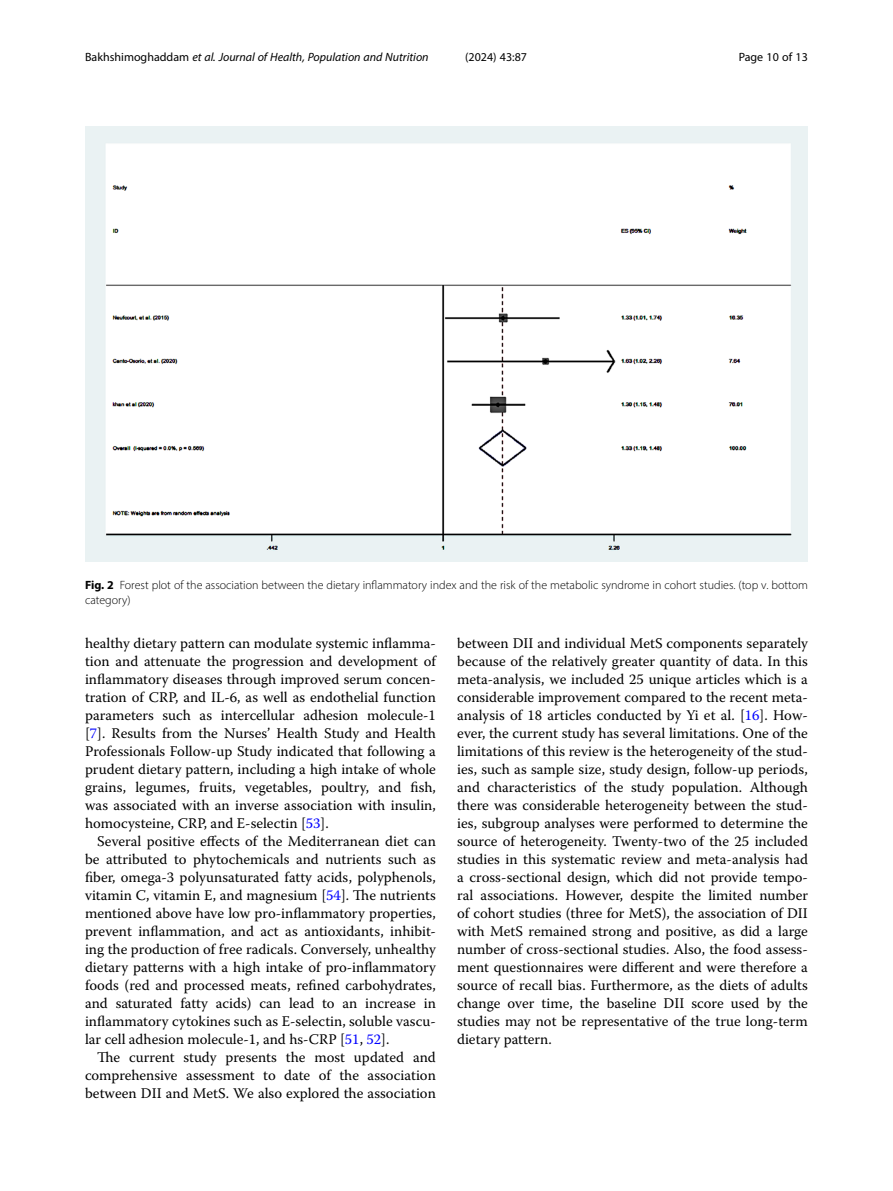
<style>
.page{position:relative;width:893px;height:1191px;background:#fff}
.page>*{position:absolute;margin:0;border:0;box-sizing:border-box;transform-origin:0 0}
.Body_Text_Indent{font:14.7px/18px "Warnock Pro";color:#000;text-align:justify}
.Figure_Caption{font:300 12px/15px "Myriad Pro";color:#000}
.t1{font:italic 12px "Myriad Pro";color:#000}
.t2{font:12px "Myriad Pro";color:#000}
.s1{font-style:normal}
.s2{font-weight:700}
.s3{color:#00f}
</style>
<div class="page">
<img style="left:85px;top:126px;width:723px;height:436px">
<p class="t1" style="left:85px;top:50px;width:345px"><span class="s1">Bakhshimoghaddam</span> et al. Journal of Health, Population and Nutrition</p>
<p class="t2" style="left:465px;top:50px;width:63px">(2024) 43:87</p>
<p class="t2" style="left:739px;top:50px;width:71px">Page 10 of 13</p>
<p class="Figure_Caption" style="left:85px;top:577px;width:724px"><span class="s2">Fig. 2</span> Forest plot of the association between the dietary inflammatory index and the risk of the metabolic syndrome in cohort studies. (top v. bottom category)</p>
<p class="Body_Text_Indent" style="left:85px;top:634px;width:352px">healthy dietary pattern can modulate systemic inflamma&shy;tion and attenuate the progression and development of inflammatory diseases through improved serum concen&shy;tration of CRP, and IL-6, as well as endothelial function parameters such as intercellular adhesion molecule-1 [<span class="s3">7</span>]. Results from the Nurses’ Health Study and Health Professionals Follow-up Study indicated that following a prudent dietary pattern, including a high intake of whole grains, legumes, fruits, vegetables, poultry, and fish, was associated with an inverse association with insulin, homocysteine, CRP, and E-selectin [<span class="s3">53</span>].</p>
<p class="Body_Text_Indent" style="left:85px;top:832px;width:352px;text-indent:12px">Several positive effects of the Mediterranean diet can be attributed to phytochemicals and nutrients such as fiber, omega-3 polyunsaturated fatty acids, polyphenols, vitamin C, vitamin E, and magnesium [<span class="s3">54</span>]. The nutrients mentioned above have low pro-inflammatory properties, prevent inflammation, and act as antioxidants, inhibit&shy;ing the production of free radicals. Conversely, unhealthy dietary patterns with a high intake of pro-inflammatory foods (red and processed meats, refined carbohydrates, and saturated fatty acids) can lead to an increase in inflammatory cytokines such as E-selectin, soluble vascu&shy;lar cell adhesion molecule-1, and hs-CRP [<span class="s3">51</span>, <span class="s3">52</span>].</p>
<p class="Body_Text_Indent" style="left:85px;top:1048px;width:352px;text-indent:12px">The current study presents the most updated and comprehensive assessment to date of the association between DII and MetS. We also explored the association</p>
<p class="Body_Text_Indent" style="left:457px;top:634px;width:352px">between DII and individual MetS components separately because of the relatively greater quantity of data. In this meta-analysis, we included 25 unique articles which is a considerable improvement compared to the recent meta&shy;analysis of 18 articles conducted by Yi et al. [<span class="s3">16</span>]. How&shy;ever, the current study has several limitations. One of the limitations of this review is the heterogeneity of the stud&shy;ies, such as sample size, study design, follow-up periods, and characteristics of the study population. Although there was considerable heterogeneity between the stud&shy;ies, subgroup analyses were performed to determine the source of heterogeneity. Twenty-two of the 25 included studies in this systematic review and meta-analysis had a cross-sectional design, which did not provide tempo&shy;ral associations. However, despite the limited number of cohort studies (three for MetS), the association of DII with MetS remained strong and positive, as did a large number of cross-sectional studies. Also, the food assess&shy;ment questionnaires were different and were therefore a source of recall bias. Furthermore, as the diets of adults change over time, the baseline DII score used by the studies may not be representative of the true long-term dietary pattern.</p>
</div>
